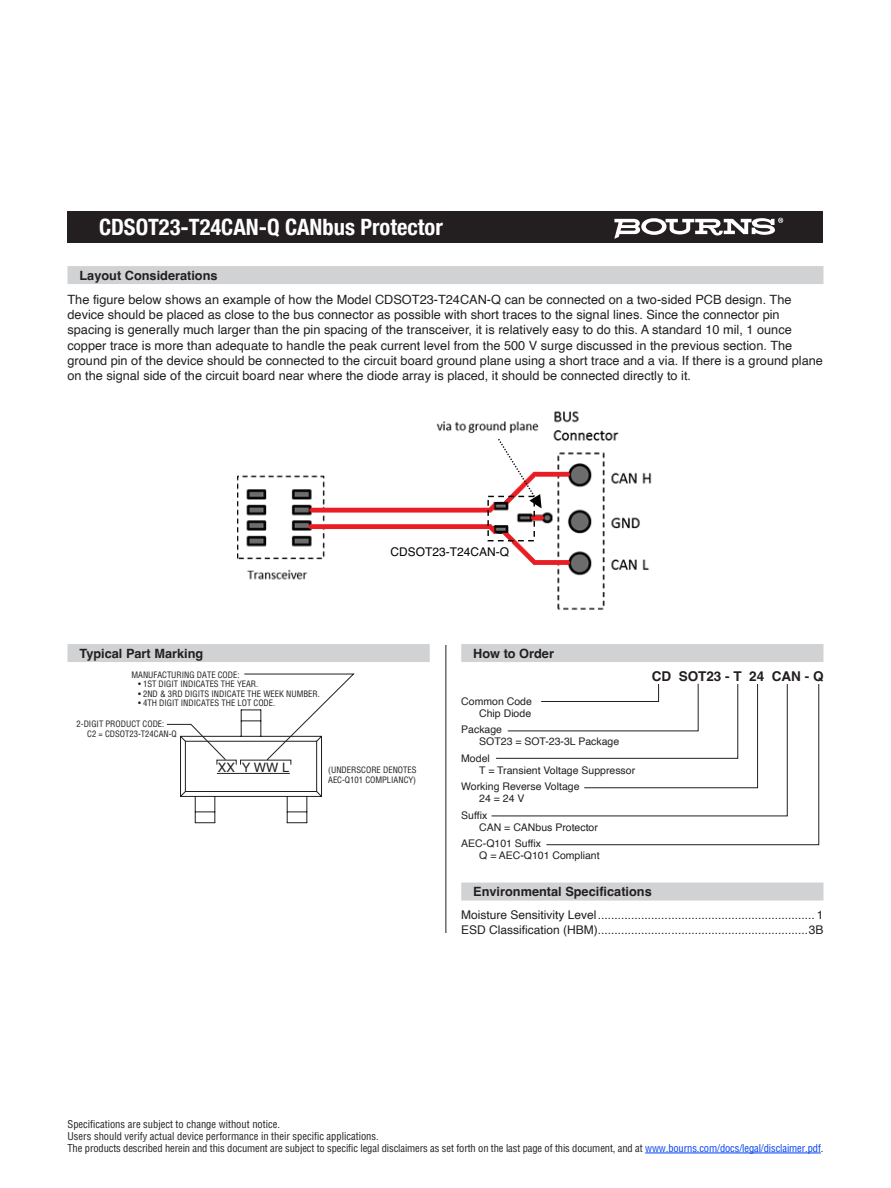
<style>
.page{position:relative;width:891px;height:1188px;background:#fff}
.page>*{position:absolute;margin:0;border:0;box-sizing:border-box;transform-origin:0 0}
.t1{font:700 condensed 22.5px "Helvetica Neue";color:#fff}
.t2{font:700 13.5px "Helvetica";color:#231f20}
.t3{font:12.9px "Helvetica";color:#231f20}
.negative_type_header{font:12.75px/15.3px "Helvetica";color:#231f20}
.t4{font:700 12.75px "Helvetica";color:#231f20}
.t5{font:12px "Helvetica";color:#231f20}
.t6{font:12px "Helvetica";color:#040503}
.negative_type_header-2{font:condensed 10.5px "Helvetica";letter-spacing:-.01em;color:#231f20}
.t7{font:10.5px/12px "Helvetica";color:#231f20}
.t8{font:condensed 8.7px/9.3px "Helvetica";color:#231f20}
.s1{color:#0042f4}
</style>
<div class="page">
<div style="left:68px;top:212px;width:756px;height:31px;background:#231f20"></div>
<svg style="left:614px;top:218px;width:169px;height:21px"></svg>
<div style="left:68px;top:266px;width:756px;height:18px;background:#d1d2d4"></div>
<img style="left:238px;top:411px;width:414px;height:199px">
<svg style="left:497px;top:437px;width:45px;height:71px"></svg>
<div style="left:487px;top:496px;width:48px;height:45px;border:1px dashed #040503"></div>
<div style="left:408px;top:546px;width:103px;height:15px;background:#fff"></div>
<div style="left:68px;top:644px;width:362px;height:18px;background:#d1d2d4"></div>
<svg style="left:166px;top:673px;width:189px;height:150px"></svg>
<div style="left:461px;top:644px;width:363px;height:18px;background:#d1d2d4"></div>
<svg style="left:491px;top:701px;width:55px;height:116px"></svg>
<svg style="left:546px;top:683px;width:274px;height:162px"></svg>
<hr style="left:446px;top:645px;width:1px;height:288px;background:#231f20">
<div style="left:461px;top:883px;width:363px;height:18px;background:#d1d2d4"></div>
<hr style="left:645px;top:1153px;width:176px;height:1px;background:#0042f4">
<p class="t1" style="left:99px;top:209px;width:345px">CDSOT23-T24CAN-Q CANbus Protector</p>
<p class="t4" style="left:80px;top:267px;width:140px">Layout Considerations</p>
<p class="negative_type_header" style="left:68px;top:292px;width:757px">The figure below shows an example of how the Model CDSOT23-T24CAN-Q can be connected on a two-sided PCB design. The device should be placed as close to the bus connector as possible with short traces to the signal lines. Since the connector pin spacing is generally much larger than the pin spacing of the transceiver, it is relatively easy to do this. A standard 10 mil, 1 ounce copper trace is more than adequate to handle the peak current level from the 500 V surge discussed in the previous section. The ground pin of the device should be connected to the circuit board ground plane using a short trace and a via. If there is a ground plane on the signal side of the circuit board near where the diode array is placed, it should be connected directly to it.</p>
<p class="t6" style="left:391px;top:543px;width:120px">CDSOT23-T24CAN-Q</p>
<p class="t4" style="left:80px;top:645px;width:125px">Typical Part Marking</p>
<p class="t4" style="left:473px;top:645px;width:82px">How to Order</p>
<p class="t8" style="left:132px;top:670px;width:110px">MANUFACTURING DATE CODE:</p>
<p class="t8" style="left:138px;top:679px;width:122px">• 1ST DIGIT INDICATES THE YEAR.</p>
<p class="t8" style="left:138px;top:689px;width:183px">• 2ND &amp; 3RD DIGITS INDICATE THE WEEK NUMBER.</p>
<p class="t8" style="left:138px;top:698px;width:139px">• 4TH DIGIT INDICATES THE LOT CODE.</p>
<p class="t8" style="left:87px;top:719px;width:91px;text-indent:-11px">2-DIGIT PRODUCT CODE:<br>C2 = CDSOT23-T24CAN-Q</p>
<p class="t3" style="left:218px;top:758px;width:73px">XX Y WW L</p>
<p class="t8" style="left:328px;top:765px;width:90px">(UNDERSCORE DENOTES<br>AEC-Q101 COMPLIANCY)</p>
<p class="t2" style="left:652px;top:668px;width:173px">CD SOT23 - T 24 CAN - Q</p>
<p class="t7" style="left:461px;top:695px;width:72px;text-align:right">Common Code<br>Chip Diode</p>
<p class="t7" style="left:479px;top:724px;width:141px;text-indent:-18px">Package<br>SOT23 = SOT-23-3L Package</p>
<p class="t7" style="left:479px;top:752px;width:157px;text-indent:-18px">Model<br>T = Transient Voltage Suppressor</p>
<p class="t7" style="left:479px;top:781px;width:102px;text-indent:-18px">Working Reverse Voltage<br>24 = 24 V</p>
<p class="t7" style="left:479px;top:809px;width:120px;text-indent:-18px">Suffix<br>CAN = CANbus Protector</p>
<p class="t7" style="left:479px;top:838px;width:122px;text-indent:-18px">AEC-Q101 Suffix<br>Q = AEC-Q101 Compliant</p>
<p class="t4" style="left:473px;top:884px;width:180px">Environmental Specifications</p>
<p class="t5" style="left:461px;top:906px;width:137px">Moisture Sensitivity Level</p>
<p class="t5" style="left:817px;top:906px;width:8px">1</p>
<p class="t5" style="left:461px;top:920px;width:138px">ESD Classification (HBM)</p>
<p class="t5" style="left:809px;top:920px;width:16px">3B</p>
<p class="negative_type_header-2" style="left:68px;top:1118px;width:214px">Specifications are subject to change without notice.</p>
<p class="negative_type_header-2" style="left:68px;top:1130px;width:313px">Users should verify actual device performance in their specific applications.</p>
<p class="negative_type_header-2" style="left:68px;top:1142px;width:757px">The products described herein and this document are subject to specific legal disclaimers as set forth on the last page of this document, and at <span class="s1">www.bourns.com/docs/legal/disclaimer.pdf</span>.</p>
</div>
